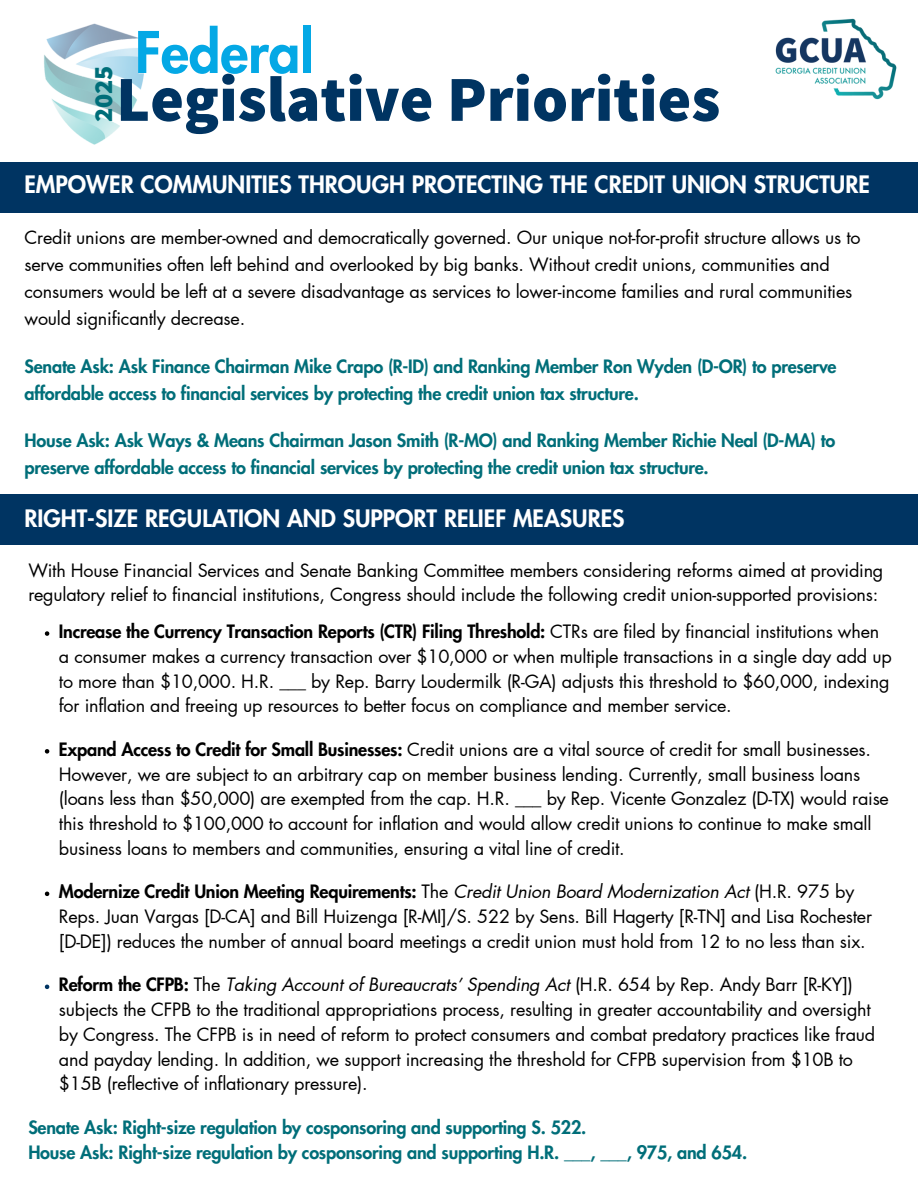
<style>
.page{position:relative;width:918px;height:1188px;background:#fff}
.page>*{position:absolute;margin:0;border:0;box-sizing:border-box;transform-origin:0 0}
.t1{font:900 64.2px "Source Sans Pro";color:#003462}
.t2{font:800 55.8px "Futura LT Pro";color:#04a8e5}
.t3{font:900 26.25px "Source Sans Pro";color:#006e79}
.t4{font:800 23.4px "Futura LT Pro";color:#fff}
.t5{font:18px/24.8px "Futura LT Pro";letter-spacing:-.01em;color:#000}
.t6{font:800 18px/27px "Futura LT Pro";letter-spacing:-.01em;color:#006e79}
.s1{font-weight:800}
.s2{font-style:italic}
</style>
<div class="page">
<img style="left:44px;top:23px;width:101px;height:122px">
<img style="left:775px;top:18px;width:122px;height:82px">
<div style="left:0;top:162px;width:918px;height:51px;background:#003462"></div>
<div style="left:0;top:494px;width:918px;height:51px;background:#003462"></div>
<svg style="left:45px;top:631px;width:4px;height:5px"></svg>
<svg style="left:45px;top:749px;width:4px;height:5px"></svg>
<svg style="left:45px;top:892px;width:4px;height:4px"></svg>
<svg style="left:45px;top:985px;width:4px;height:4px"></svg>
<h2 class="t2" style="left:135px;top:27px;width:180px">Federal</h2>
<p class="t3" style="left:86px;top:122px;width:58px;rotate:-90deg">2025</p>
<p class="t1" style="left:116px;top:58px;width:606px">Legislative Priorities</p>
<h5 class="t4" style="left:25px;top:174px;width:847px">EMPOWER COMMUNITIES THROUGH PROTECTING THE CREDIT UNION STRUCTURE</h5>
<h1 class="t5" style="left:25px;top:225px;width:838px;line-height:27px">Credit unions are member-owned and democratically governed. Our unique not-for-profit structure allows us to serve communities often left behind and overlooked by big banks. Without credit unions, communities and consumers would be left at a severe disadvantage as services to lower-income families and rural communities would significantly decrease.</h1>
<h3 class="t6" style="left:25px;top:353px;width:814px">Senate Ask: Ask Finance Chairman Mike Crapo (R-ID) and Ranking Member Ron Wyden (D-OR) to preserve affordable access to financial services by protecting the credit union tax structure.</h3>
<p class="t6" style="left:25px;top:428px;width:812px">House Ask: Ask Ways &amp; Means Chairman Jason Smith (R-MO) and Ranking Member Richie Neal (D-MA) to preserve affordable access to financial services by protecting the credit union tax structure.</p>
<p class="t4" style="left:25px;top:508px;width:602px">RIGHT-SIZE REGULATION AND SUPPORT RELIEF MEASURES</p>
<h5 class="t5" style="left:28px;top:558px;width:857px">With House Financial Services and Senate Banking Committee members considering reforms aimed at providing regulatory relief to financial institutions, Congress should include the following credit union-supported provisions:</h5>
<h4 class="t5" style="left:59px;top:620px;width:834px"><span class="s1">Increase the Currency Transaction Reports (CTR) Filing Threshold:</span> CTRs are filed by financial institutions when a consumer makes a currency transaction over $10,000 or when multiple transactions in a single day add up to more than $10,000. H.R. ___ by Rep. Barry Loudermilk (R-GA) adjusts this threshold to $60,000, indexing for inflation and freeing up resources to better focus on compliance and member service.</h4>
<p class="t5" style="left:59px;top:738px;width:832px"><span class="s1">Expand Access to Credit for Small Businesses:</span> Credit unions are a vital source of credit for small businesses.<br>However, we are subject to an arbitrary cap on member business lending. Currently, small business loans (loans less than $50,000) are exempted from the cap. H.R. ___ by Rep. Vicente Gonzalez (D-TX) would raise this threshold to $100,000 to account for inflation and would allow credit unions to continue to make small business loans to members and communities, ensuring a vital line of credit.</p>
<p class="t5" style="left:59px;top:880px;width:815px"><span class="s1">Modernize Credit Union Meeting Requirements:</span> The <span class="s2">Credit Union Board Modernization Act</span> (H.R. 975 by<br>Reps. Juan Vargas [D-CA] and Bill Huizenga [R-MI]/S. 522 by Sens. Bill Hagerty [R-TN] and Lisa Rochester [D-DE]) reduces the number of annual board meetings a credit union must hold from 12 to no less than six.</p>
<p class="t5" style="left:59px;top:973px;width:818px"><span class="s1">Reform the CFPB:</span> The <span class="s2">Taking Account of Bureaucrats’ Spending Act</span> (H.R. 654 by Rep. Andy Barr [R-KY]) subjects the CFPB to the traditional appropriations process, resulting in greater accountability and oversight by Congress. The CFPB is in need of reform to protect consumers and combat predatory practices like fraud and payday lending. In addition, we support increasing the threshold for CFPB supervision from $10B to $15B (reflective of inflationary pressure).</p>
<p class="t6" style="left:28px;top:1116px;width:720px;line-height:24.8px">Senate Ask: Right-size regulation by cosponsoring and supporting S. 522.<br>House Ask: Right-size regulation by cosponsoring and supporting H.R. ___, ___, 975, and 654.</p>
</div>
